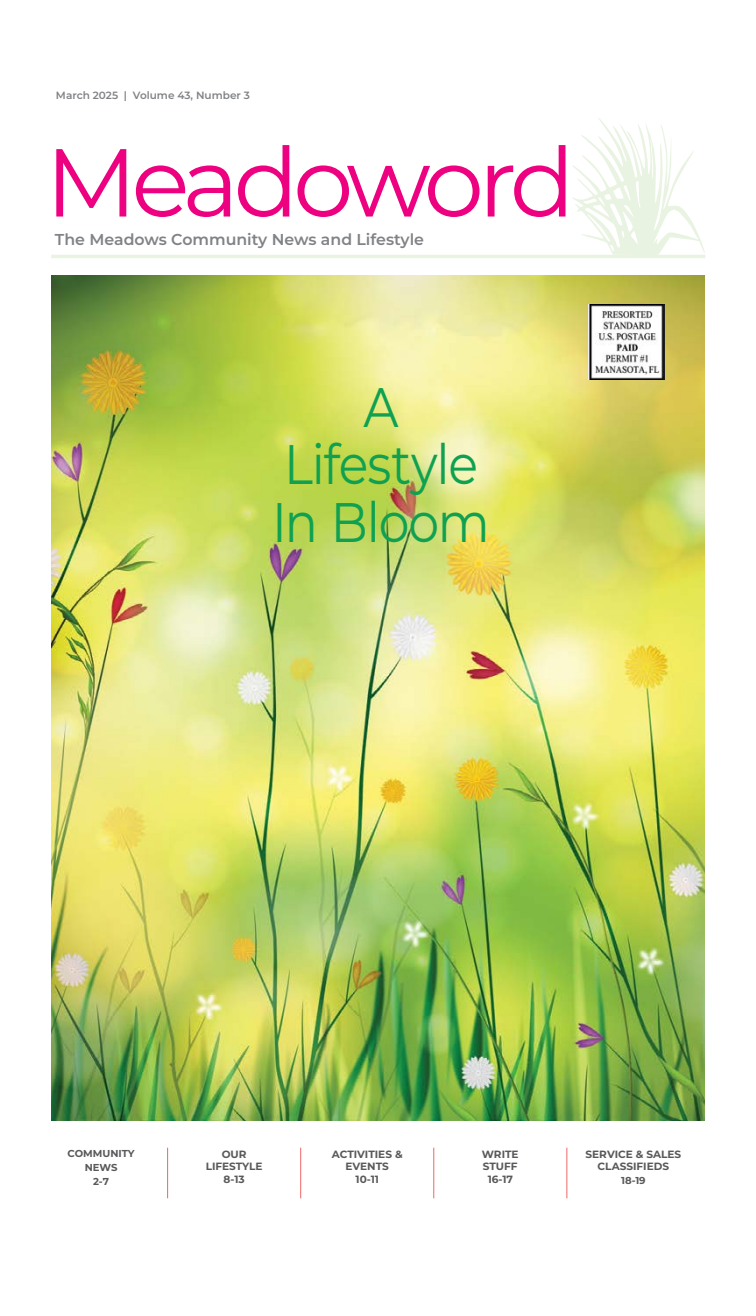
<style>
.page{position:relative;width:756px;height:1316px;background:#fff}
.page>*{position:absolute;margin:0;border:0;box-sizing:border-box;transform-origin:0 0}
.t1{font:96.25px "Montserrat";letter-spacing:-.065em;color:#ed0181}
.t2{font:55.56px/57.8px "Montserrat";letter-spacing:-.025em;color:#0fa151;text-align:center;scale:.88 1}
.t3{font:600 15.75px "Montserrat";color:#808285}
.t4{font:700 10.5px/12.6px "Montserrat";color:#58595b;text-align:center}
.t5{font:600 10.5px "Montserrat";color:#808285}
.t6{font:700 10.06px/13.1px "Montserrat";color:#58595b;text-align:center}
</style>
<div class="page">
<img style="left:51px;top:275px;width:654px;height:845px">
<svg style="left:573px;top:118px;width:132px;height:137px"></svg>
<hr style="left:51px;top:255px;width:654px;height:3px;background:#e9f3e1">
<hr style="left:167px;top:1147px;width:1px;height:51px;background:#f16667">
<hr style="left:300px;top:1147px;width:1px;height:51px;background:#f16667">
<hr style="left:433px;top:1147px;width:1px;height:51px;background:#f16667">
<hr style="left:566px;top:1147px;width:1px;height:51px;background:#f16667">
<img style="left:588px;top:304px;width:76px;height:75px">
<p class="t5" style="left:56px;top:88px;width:195px">March 2025 | Volume 43, Number 3</p>
<h1 class="t1" style="left:45px;top:116px;width:531px">Meadoword</h1>
<h3 class="t3" style="left:55px;top:228px;width:371px">The Meadows Community News and Lifestyle</h3>
<h2 class="t2" style="left:272px;top:376px;width:249px">A<br>Lifestyle<br>In Bloom</h2>
<p class="t6" style="left:67px;top:1146px;width:69px">COMMUNITY<br>NEWS</p>
<p class="t6" style="left:93px;top:1174px;width:17px">2-7</p>
<p class="t4" style="left:206px;top:1147px;width:58px">OUR<br>LIFESTYLE<br>8-13</p>
<p class="t4" style="left:332px;top:1147px;width:72px">ACTIVITIES &amp;<br>EVENTS<br>10-11</p>
<p class="t4" style="left:482px;top:1147px;width:38px">WRITE<br>STUFF<br>16-17</p>
<p class="t4" style="left:586px;top:1147px;width:97px">SERVICE &amp; SALES<br>CLASSIFIEDS</p>
<p class="t6" style="left:621px;top:1172px;width:26px">18-19</p>
</div>
